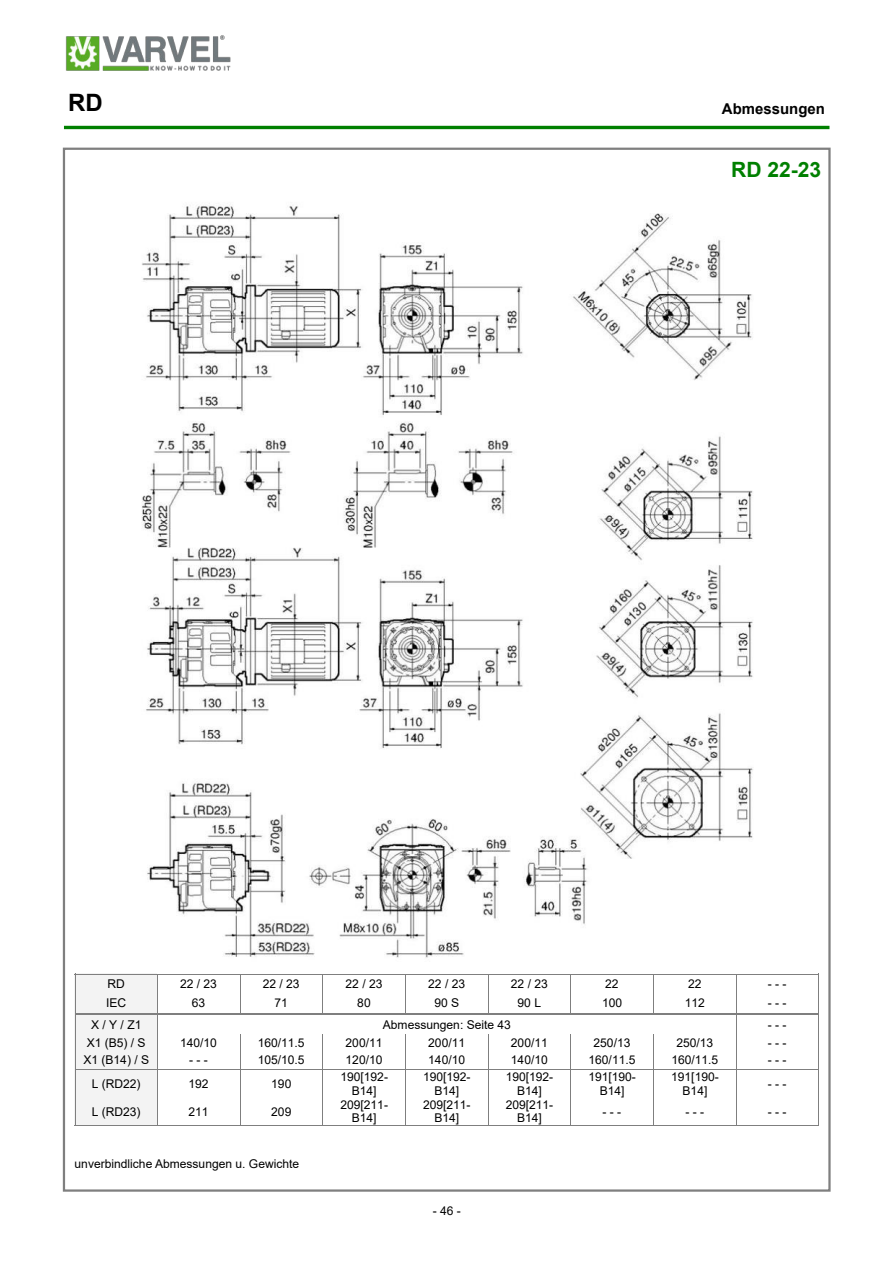
<style>
.page{position:relative;width:893px;height:1263px;background:#fff}
.page>*{position:absolute;margin:0;border:0;box-sizing:border-box;transform-origin:0 0}
.t1{font:700 24px "Arial";color:#000}
.t2{font:700 21px "Arial";color:#008000}
.t3{font:700 15px "Arial";color:#000}
.t4{font:12px/13.6px "Arial";color:#000;text-align:center}
</style>
<div class="page">
<img style="left:65px;top:35px;width:166px;height:36px">
<hr style="left:64px;top:126px;width:765px;height:3px;background:#008000">
<div style="left:75px;top:974px;width:82px;height:18px;background:#f3f3f3"></div>
<div style="left:75px;top:992px;width:82px;height:22px;background:#f3f3f3"></div>
<div style="left:75px;top:1014px;width:82px;height:20px;background:#f3f3f3"></div>
<div style="left:75px;top:1034px;width:82px;height:17px;background:#f3f3f3"></div>
<div style="left:75px;top:1051px;width:82px;height:18px;background:#f3f3f3"></div>
<div style="left:75px;top:1069px;width:82px;height:28px;background:#f3f3f3"></div>
<div style="left:75px;top:1097px;width:82px;height:29px;background:#f3f3f3"></div>
<hr style="left:75px;top:974px;width:1px;height:151px;background:#7f7f7f">
<hr style="left:157px;top:974px;width:1px;height:151px;background:#7f7f7f">
<hr style="left:240px;top:974px;width:1px;height:39px;background:#7f7f7f">
<hr style="left:322px;top:974px;width:1px;height:39px;background:#7f7f7f">
<hr style="left:405px;top:974px;width:1px;height:39px;background:#7f7f7f">
<hr style="left:488px;top:974px;width:1px;height:39px;background:#7f7f7f">
<hr style="left:570px;top:974px;width:1px;height:39px;background:#7f7f7f">
<hr style="left:653px;top:974px;width:1px;height:39px;background:#7f7f7f">
<hr style="left:736px;top:974px;width:1px;height:151px;background:#7f7f7f">
<hr style="left:818px;top:974px;width:1px;height:77px;background:#7f7f7f">
<hr style="left:240px;top:1034px;width:1px;height:91px;background:#7f7f7f">
<hr style="left:322px;top:1034px;width:1px;height:91px;background:#7f7f7f">
<hr style="left:405px;top:1034px;width:1px;height:91px;background:#7f7f7f">
<hr style="left:488px;top:1034px;width:1px;height:91px;background:#7f7f7f">
<hr style="left:570px;top:1034px;width:1px;height:91px;background:#7f7f7f">
<hr style="left:653px;top:1034px;width:1px;height:91px;background:#7f7f7f">
<svg style="left:818px;top:1051px;width:1px;height:18px"></svg>
<hr style="left:818px;top:1069px;width:1px;height:56px;background:#7f7f7f">
<hr style="left:75px;top:974px;width:82px;height:1px;background:#7f7f7f">
<hr style="left:157px;top:974px;width:83px;height:1px;background:#7f7f7f">
<hr style="left:240px;top:974px;width:496px;height:1px;background:#7f7f7f">
<hr style="left:736px;top:974px;width:83px;height:1px;background:#7f7f7f">
<hr style="left:75px;top:1013px;width:743px;height:2px;background:#7f7f7f">
<hr style="left:75px;top:1069px;width:743px;height:1px;background:#7f7f7f">
<hr style="left:75px;top:1125px;width:82px;height:1px;background:#7f7f7f">
<hr style="left:157px;top:1125px;width:83px;height:1px;background:#7f7f7f">
<hr style="left:240px;top:1125px;width:496px;height:1px;background:#7f7f7f">
<hr style="left:736px;top:1125px;width:83px;height:1px;background:#7f7f7f">
<img style="left:142px;top:203px;width:611px;height:755px">
<h1 class="t1" style="left:68px;top:94px;width:36px">RD</h1>
<p class="t3" style="left:722px;top:103px;width:104px">Abmessungen</p>
<h2 class="t2" style="left:731px;top:162px;width:92px">RD 22-23</h2>
<p class="t4" style="left:107px;top:978px;width:19px">RD</p>
<p class="t4" style="left:180px;top:978px;width:38px">22 / 23</p>
<p class="t4" style="left:263px;top:978px;width:38px">22 / 23</p>
<p class="t4" style="left:346px;top:978px;width:38px">22 / 23</p>
<p class="t4" style="left:428px;top:978px;width:38px">22 / 23</p>
<p class="t4" style="left:511px;top:978px;width:38px">22 / 23</p>
<p class="t4" style="left:605px;top:978px;width:15px">22</p>
<p class="t4" style="left:688px;top:978px;width:15px">22</p>
<p class="t4" style="left:768px;top:978px;width:20px">---</p>
<p class="t4" style="left:106px;top:997px;width:22px">IEC</p>
<p class="t4" style="left:192px;top:997px;width:15px">63</p>
<p class="t4" style="left:274px;top:997px;width:15px">71</p>
<p class="t4" style="left:357px;top:997px;width:15px">80</p>
<p class="t4" style="left:434px;top:997px;width:26px">90 S</p>
<p class="t4" style="left:517px;top:997px;width:25px">90 L</p>
<p class="t4" style="left:602px;top:997px;width:22px">100</p>
<p class="t4" style="left:685px;top:997px;width:22px">112</p>
<p class="t4" style="left:768px;top:997px;width:20px">---</p>
<p class="t4" style="left:91px;top:1019px;width:52px">X/Y/Z1</p>
<p class="t4" style="left:383px;top:1019px;width:130px">Abmessungen: Seite 43</p>
<p class="t4" style="left:768px;top:1019px;width:20px">---</p>
<p class="t4" style="left:87px;top:1037px;width:60px">X1 (B5) / S</p>
<p class="t4" style="left:180px;top:1037px;width:38px">140/10</p>
<p class="t4" style="left:258px;top:1037px;width:48px">160/11.5</p>
<p class="t4" style="left:346px;top:1037px;width:38px">200/11</p>
<p class="t4" style="left:428px;top:1037px;width:38px">200/11</p>
<p class="t4" style="left:511px;top:1037px;width:38px">200/11</p>
<p class="t4" style="left:593px;top:1037px;width:38px">250/13</p>
<p class="t4" style="left:676px;top:1037px;width:38px">250/13</p>
<p class="t4" style="left:768px;top:1037px;width:20px">---</p>
<p class="t4" style="left:83px;top:1054px;width:67px">X1 (B14) / S</p>
<p class="t4" style="left:189px;top:1054px;width:20px">---</p>
<p class="t4" style="left:258px;top:1054px;width:48px">105/10.5</p>
<p class="t4" style="left:346px;top:1054px;width:38px">120/10</p>
<p class="t4" style="left:428px;top:1054px;width:38px">140/10</p>
<p class="t4" style="left:511px;top:1054px;width:38px">140/10</p>
<p class="t4" style="left:588px;top:1054px;width:48px">160/11.5</p>
<p class="t4" style="left:671px;top:1054px;width:48px">160/11.5</p>
<p class="t4" style="left:768px;top:1054px;width:20px">---</p>
<p class="t4" style="left:92px;top:1078px;width:50px">L (RD22)</p>
<p class="t4" style="left:189px;top:1078px;width:22px">192</p>
<p class="t4" style="left:271px;top:1078px;width:22px">190</p>
<p class="t4" style="left:340px;top:1071px;width:49px">190[192-<br>B14]</p>
<p class="t4" style="left:423px;top:1071px;width:49px">190[192-<br>B14]</p>
<p class="t4" style="left:506px;top:1071px;width:49px">190[192-<br>B14]</p>
<p class="t4" style="left:588px;top:1071px;width:49px">191[190-<br>B14]</p>
<p class="t4" style="left:671px;top:1071px;width:49px">191[190-<br>B14]</p>
<p class="t4" style="left:768px;top:1078px;width:20px">---</p>
<p class="t4" style="left:92px;top:1105px;width:50px">L (RD23)</p>
<p class="t4" style="left:189px;top:1105px;width:22px">211</p>
<p class="t4" style="left:271px;top:1105px;width:22px">209</p>
<p class="t4" style="left:340px;top:1099px;width:49px">209[211-<br>B14]</p>
<p class="t4" style="left:423px;top:1099px;width:49px">209[211-<br>B14]</p>
<p class="t4" style="left:506px;top:1099px;width:49px">209[211-<br>B14]</p>
<p class="t4" style="left:602px;top:1105px;width:20px">---</p>
<p class="t4" style="left:685px;top:1105px;width:20px">---</p>
<p class="t4" style="left:768px;top:1105px;width:20px">---</p>
<p class="t4" style="left:75px;top:1158px;width:226px">unverbindliche Abmessungen u. Gewichte</p>
<p class="t4" style="left:433px;top:1204px;width:30px">-46-</p>
</div>
